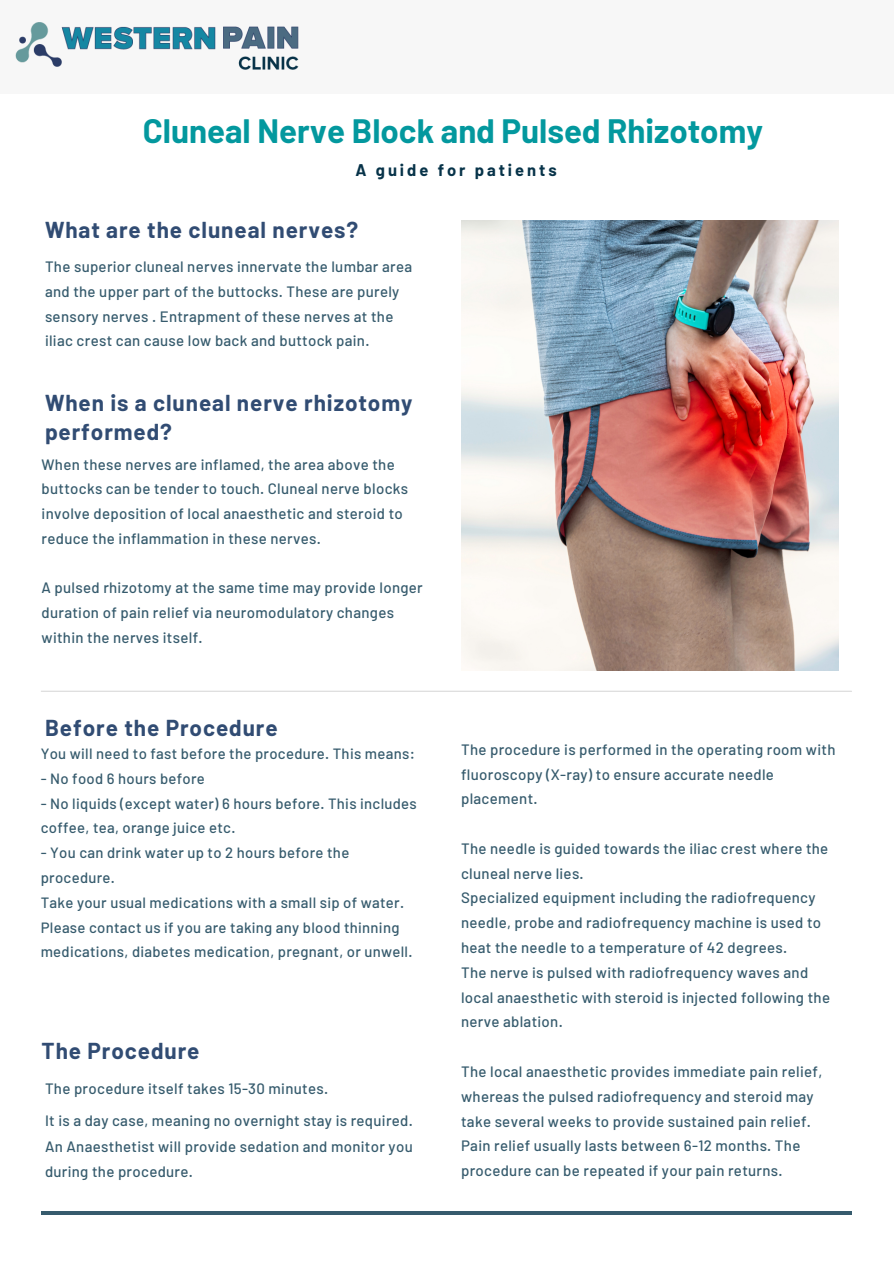
<style>
.page{position:relative;width:894px;height:1264px;background:#fff}
.page>*{position:absolute;margin:0;border:0;box-sizing:border-box;transform-origin:0 0}
.t1{font:700 33px "Barlow";color:#03989e}
.t2{font:700 22.5px/29.2px "Barlow";letter-spacing:.04em;color:#314c73}
.t3{font:700 16.5px "Barlow";letter-spacing:.18em;color:#073349}
.t4{font:500 15px/24.8px "Barlow";letter-spacing:.02em;color:#365b6d}
.t5{font:500 14.85px/24.8px "Barlow";letter-spacing:.02em;color:#365b6d}
</style>
<div class="page">
<hr style="left:42px;top:1211px;width:809px;height:3px;background:#365b6d">
<div style="left:0;top:0;width:893px;height:94px;background:#f7f7f7"></div>
<img style="left:15px;top:22px;width:284px;height:48px">
<hr style="left:41px;top:690px;width:810px;height:1px;background:#d9d9d9">
<img style="left:461px;top:220px;width:377px;height:450px">
<p class="t1" style="left:143px;top:110px;width:621px">Cluneal Nerve Block and Pulsed Rhizotomy</p>
<p class="t3" style="left:355px;top:160px;width:203px">A guide for patients</p>
<p class="t2" style="left:45px;top:214px;width:315px">What are the cluneal nerves?</p>
<p class="t4" style="left:45px;top:254px;width:368px">The superior cluneal nerves innervate the lumbar area and the upper part of the buttocks. These are purely sensory nerves . Entrapment of these nerves at the iliac crest can cause low back and buttock pain.</p>
<p class="t2" style="left:45px;top:387px;width:369px">When is a cluneal nerve rhizotomy performed?</p>
<p class="t4" style="left:42px;top:451px;width:368px">When these nerves are inflamed, the area above the buttocks can be tender to touch. Cluneal nerve blocks involve deposition of local anaesthetic and steroid to reduce the inflammation in these nerves.</p>
<p class="t4" style="left:42px;top:575px;width:382px">A pulsed rhizotomy at the same time may provide longer duration of pain relief via neuromodulatory changes within the nerves itself.</p>
<p class="t2" style="left:45px;top:712px;width:234px">Before the Procedure</p>
<p class="t5" style="left:41px;top:740px;width:375px">You will need to fast before the procedure. This means:</p>
<p class="t5" style="left:41px;top:765px;width:166px">- No food 6 hours before</p>
<p class="t5" style="left:41px;top:790px;width:377px">- No liquids (except water) 6 hours before. This includes coffee, tea, orange juice etc.</p>
<p class="t5" style="left:41px;top:839px;width:310px">- You can drink water up to 2 hours before the procedure.</p>
<p class="t5" style="left:41px;top:889px;width:365px">Take your usual medications with a small sip of water.</p>
<p class="t5" style="left:41px;top:914px;width:373px">Please contact us if you are taking any blood thinning medications, diabetes medication, pregnant, or unwell.</p>
<p class="t2" style="left:42px;top:1034px;width:159px">The Procedure</p>
<p class="t4" style="left:45px;top:1075px;width:284px">The procedure itself takes 15-30 minutes.</p>
<p class="t4" style="left:45px;top:1107px;width:369px">It is a day case, meaning no overnight stay is required.</p>
<p class="t4" style="left:45px;top:1132px;width:369px;line-height:25.2px">An Anaesthetist will provide sedation and monitor you during the procedure.</p>
<p class="t4" style="left:461px;top:736px;width:376px">The procedure is performed in the operating room with fluoroscopy (X-ray) to ensure accurate needle placement.</p>
<p class="t4" style="left:461px;top:835px;width:368px">The needle is guided towards the iliac crest where the cluneal nerve lies.</p>
<p class="t4" style="left:461px;top:885px;width:361px">Specialized equipment including the radiofrequency needle, probe and radiofrequency machine is used to heat the needle to a temperature of 42 degrees.</p>
<p class="t4" style="left:461px;top:959px;width:370px">The nerve is pulsed with radiofrequency waves and local anaesthetic with steroid is injected following the nerve ablation.</p>
<p class="t4" style="left:461px;top:1058px;width:362px">The local anaesthetic provides immediate pain relief, whereas the pulsed radiofrequency and steroid may take several weeks to provide sustained pain relief.</p>
<p class="t4" style="left:461px;top:1132px;width:341px">Pain relief usually lasts between 6-12 months. The procedure can be repeated if your pain returns.</p>
</div>
